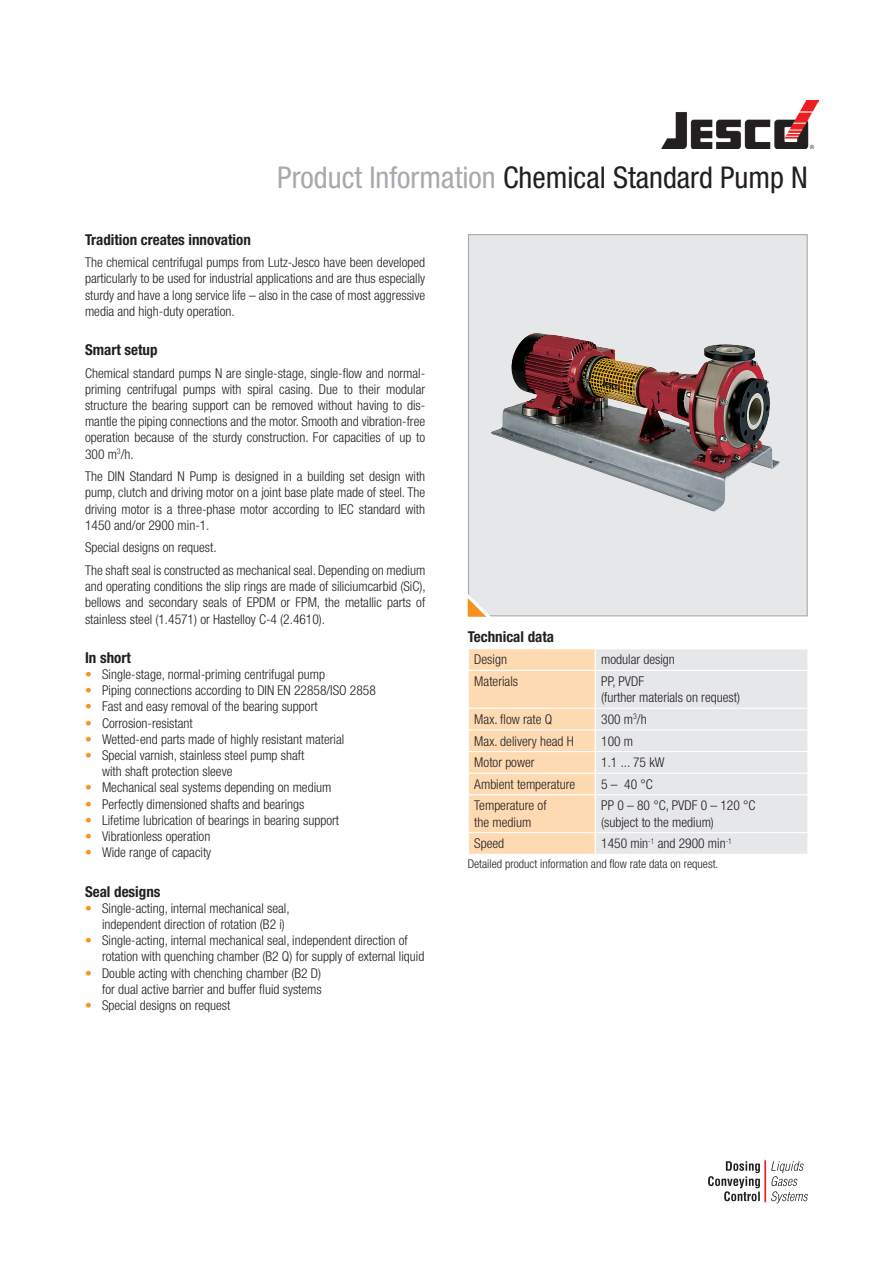
<style>
.page{position:relative;width:893px;height:1263px;background:#fff}
.page>*{position:absolute;margin:0;border:0;box-sizing:border-box;transform-origin:0 0}
.pi-produktname{font:condensed 30px "Helvetica Neue LT Pro";color:#231f20}
.pi-fliesstext-kapite{font:700 condensed 15px "Helvetica Neue LT Pro";color:#231f20}
.pi-fliesstext{font:300 condensed 13.5px/16.2px "Helvetica Neue LT Pro";color:#231f20;text-align:justify}
.pi-fliesstext-aufzae{font:300 condensed 13.5px/16.2px "Helvetica Neue LT Pro";color:#231f20}
.pi-tabelle-auf-grau{font:300 condensed 13.5px/16.2px "Helvetica Neue LT Pro";color:#231f20}
.pi-tabelle-auf-produ{font:300 condensed 13.5px/16.2px "Helvetica Neue LT Pro";color:#231f20}
.pi-anschrift{font:300 condensed 12px "Helvetica Neue LT Pro";color:#231f20}
.s1{color:#a8a9ad}
.s2{color:#f7931d}
</style>
<div class="page">
<div style="left:468px;top:234px;width:340px;height:382px;background:#e6e7e9;border:1px solid #a8a9ad"></div>
<svg style="left:467px;top:585px;width:32px;height:32px"></svg>
<svg style="left:468px;top:649px;width:340px;height:205px;background:#f0e4d8"></svg>
<img style="left:491px;top:334px;width:289px;height:178px">
<hr style="left:764px;top:1160px;width:2px;height:42px;background:#ee1d23">
<svg style="left:708px;top:1161px;width:100px;height:42px"></svg>
<img style="left:661px;top:101px;width:158px;height:48px">
<p class="pi-produktname" style="left:277px;top:160px;width:532px"><span class="s1">Product Information</span> Chemical Standard Pump N</p>
<p class="pi-fliesstext-kapite" style="left:85px;top:231px;width:167px">Tradition creates innovation</p>
<p class="pi-fliesstext" style="left:85px;top:254px;width:342px">The chemical centrifugal pumps from Lutz-Jesco have been developed particularly to be used for industrial applications and are thus especially sturdy and have a long service life – also in the case of most aggressive media and high-duty operation.</p>
<p class="pi-fliesstext-kapite" style="left:85px;top:341px;width:74px">Smart setup</p>
<p class="pi-fliesstext" style="left:85px;top:365px;width:342px">Chemical standard pumps N are single-stage, single-flow and normal&shy;priming centrifugal pumps with spiral casing. Due to their modular structure the bearing support can be removed without having to dis&shy;mantle the piping connections and the motor. Smooth and vibration-free operation because of the sturdy construction. For capacities of up to 300 m<sup>3</sup>/h.</p>
<p class="pi-fliesstext" style="left:85px;top:468px;width:342px">The DIN Standard N Pump is designed in a building set design with pump, clutch and driving motor on a joint base plate made of steel. The driving motor is a three-phase motor according to IEC standard with 1450 and/or 2900 min-1.</p>
<p class="pi-fliesstext" style="left:85px;top:539px;width:133px">Special designs on request.</p>
<p class="pi-fliesstext" style="left:85px;top:562px;width:342px">The shaft seal is constructed as mechanical seal. Depending on medium and operating conditions the slip rings are made of siliciumcarbid (SiC), bellows and secondary seals of EPDM or FPM, the metallic parts of stainless steel (1.4571) or Hastelloy C-4 (2.4610).</p>
<p class="pi-fliesstext-kapite" style="left:85px;top:649px;width:47px">In short</p>
<p class="pi-fliesstext-aufzae" style="left:85px;top:666px;width:242px"><span class="s2">•</span> Single-stage, normal-priming centrifugal pump</p>
<p class="pi-fliesstext-aufzae" style="left:85px;top:682px;width:292px"><span class="s2">•</span> Piping connections according to DIN EN 22858/ISO 2858</p>
<p class="pi-fliesstext-aufzae" style="left:85px;top:698px;width:234px"><span class="s2">•</span> Fast and easy removal of the bearing support</p>
<p class="pi-fliesstext-aufzae" style="left:85px;top:715px;width:109px"><span class="s2">•</span> Corrosion-resistant</p>
<p class="pi-fliesstext-aufzae" style="left:85px;top:731px;width:261px"><span class="s2">•</span> Wetted-end parts made of highly resistant material</p>
<p class="pi-fliesstext-aufzae" style="left:102px;top:747px;width:204px;text-indent:-17px"><span class="s2">•</span> Special varnish, stainless steel pump shaft with shaft protection sleeve</p>
<p class="pi-fliesstext-aufzae" style="left:85px;top:779px;width:248px"><span class="s2">•</span> Mechanical seal systems depending on medium</p>
<p class="pi-fliesstext-aufzae" style="left:85px;top:796px;width:221px"><span class="s2">•</span> Perfectly dimensioned shafts and bearings</p>
<p class="pi-fliesstext-aufzae" style="left:85px;top:812px;width:256px"><span class="s2">•</span> Lifetime lubrication of bearings in bearing support</p>
<p class="pi-fliesstext-aufzae" style="left:85px;top:828px;width:127px"><span class="s2">•</span> Vibrationless operation</p>
<p class="pi-fliesstext-aufzae" style="left:85px;top:844px;width:128px"><span class="s2">•</span> Wide range of capacity</p>
<p class="pi-fliesstext-kapite" style="left:85px;top:882px;width:77px">Seal designs</p>
<p class="pi-fliesstext-aufzae" style="left:102px;top:900px;width:189px;text-indent:-17px"><span class="s2">•</span> Single-acting, internal mechanical seal, independent direction of rotation (B2 i)</p>
<p class="pi-fliesstext-aufzae" style="left:102px;top:932px;width:324px;text-indent:-17px"><span class="s2">•</span> Single-acting, internal mechanical seal, independent direction of rotation with quenching chamber (B2 Q) for supply of external liquid</p>
<p class="pi-fliesstext-aufzae" style="left:85px;top:965px;width:238px"><span class="s2">•</span> Double acting with chenching chamber (B2 D)</p>
<p class="pi-fliesstext-aufzae" style="left:102px;top:981px;width:221px">for dual active barrier and buffer fluid systems</p>
<p class="pi-fliesstext-aufzae" style="left:85px;top:997px;width:147px"><span class="s2">•</span> Special designs on request</p>
<p class="pi-fliesstext-kapite" style="left:468px;top:628px;width:88px">Technical data</p>
<p class="pi-tabelle-auf-produ" style="left:474px;top:651px;width:34px">Design</p>
<p class="pi-tabelle-auf-grau" style="left:601px;top:651px;width:75px">modular design</p>
<p class="pi-tabelle-auf-produ" style="left:474px;top:673px;width:45px">Materials</p>
<p class="pi-tabelle-auf-grau" style="left:601px;top:673px;width:140px">PP, PVDF<br>(further materials on request)</p>
<p class="pi-tabelle-auf-produ" style="left:474px;top:711px;width:80px">Max. flow rate Q</p>
<p class="pi-tabelle-auf-grau" style="left:601px;top:711px;width:47px">300 m<sup>3</sup>/h</p>
<p class="pi-tabelle-auf-produ" style="left:474px;top:733px;width:101px">Max. delivery head H</p>
<p class="pi-tabelle-auf-grau" style="left:601px;top:733px;width:33px">100 m</p>
<p class="pi-tabelle-auf-produ" style="left:474px;top:754px;width:62px">Motor power</p>
<p class="pi-tabelle-auf-grau" style="left:601px;top:754px;width:65px">1.1 ... 75 kW</p>
<p class="pi-tabelle-auf-produ" style="left:474px;top:776px;width:103px">Ambient temperature</p>
<p class="pi-tabelle-auf-grau" style="left:601px;top:776px;width:53px">5 – 40 °C</p>
<p class="pi-tabelle-auf-produ" style="left:474px;top:797px;width:74px">Temperature of the medium</p>
<p class="pi-tabelle-auf-grau" style="left:601px;top:797px;width:156px">PP 0 – 80 °C, PVDF 0 – 120 °C (subject to the medium)</p>
<p class="pi-tabelle-auf-produ" style="left:474px;top:835px;width:31px">Speed</p>
<p class="pi-tabelle-auf-grau" style="left:601px;top:835px;width:132px">1450 min<sup>-1</sup> and 2900 min<sup>-1</sup></p>
<p class="pi-anschrift" style="left:468px;top:856px;width:252px">Detailed product information and flow rate data on request.</p>
</div>
